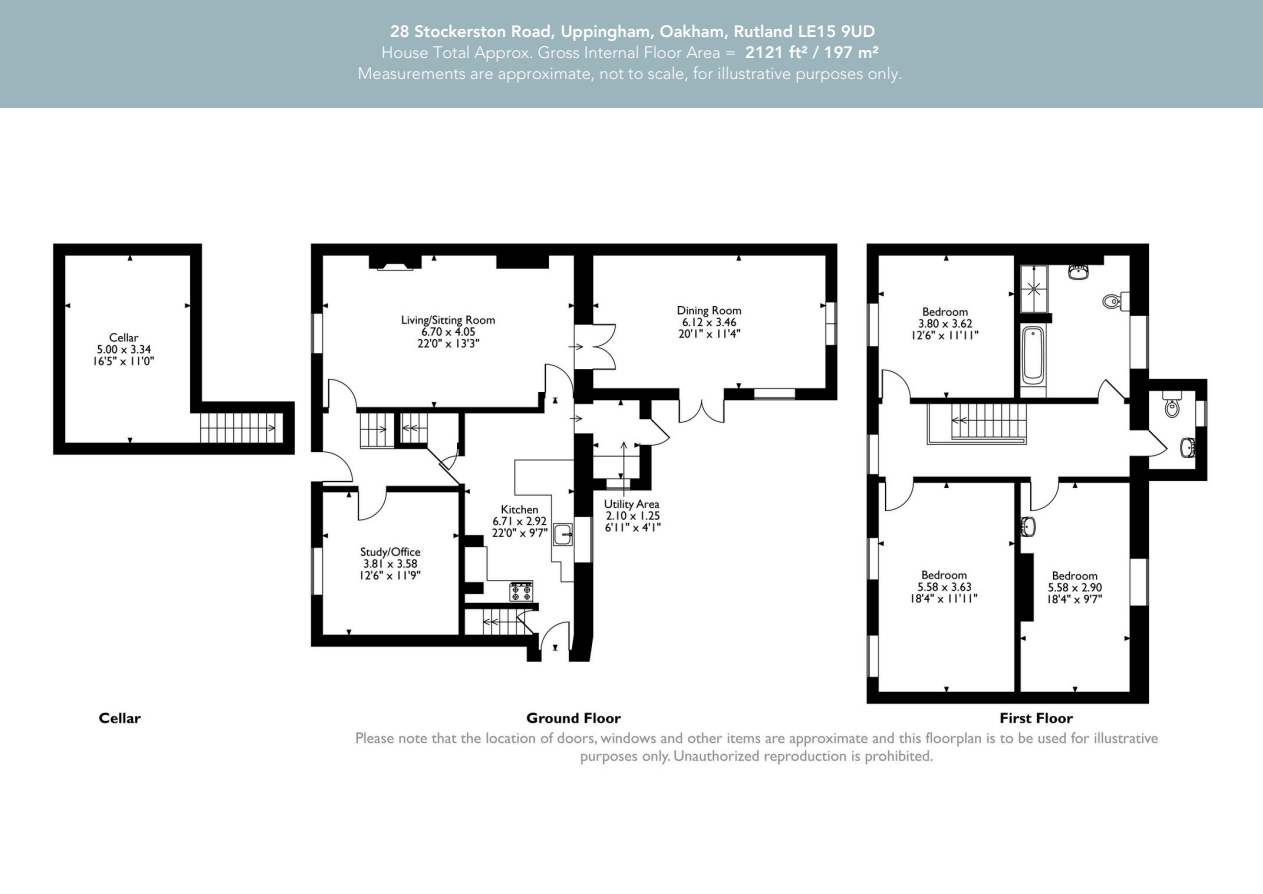
<style>
.page{position:relative;width:1263px;height:894px;background:#fff}
.page>*{position:absolute;margin:0;border:0;box-sizing:border-box;transform-origin:0 0}
.t1{font:300 16.5px "Avenir";color:#fff}
.t2{font:800 16.5px "Avenir LT Pro";color:#fff}
.t3{font:800 16.5px "Avenir";color:#fff}
</style>
<div class="page">
<div style="left:0;top:0;width:1263px;height:108px;background:#9cb4bb"></div>
<img style="left:53px;top:243px;width:1155px;height:522px">
<h1 class="t2" style="left:390px;top:24px;width:487px">28 Stockerston Road, Uppingham, Oakham, Rutland LE15 9UD</h1>
<p class="t1" style="left:382px;top:41px;width:356px">House Total Approx. Gross Internal Floor Area =</p>
<p class="t3" style="left:745px;top:41px;width:135px">2121 ft² / 197 m²</p>
<p class="t1" style="left:358px;top:61px;width:546px">Measurements are approximate, not to scale, for illustrative purposes only.</p>
</div>
